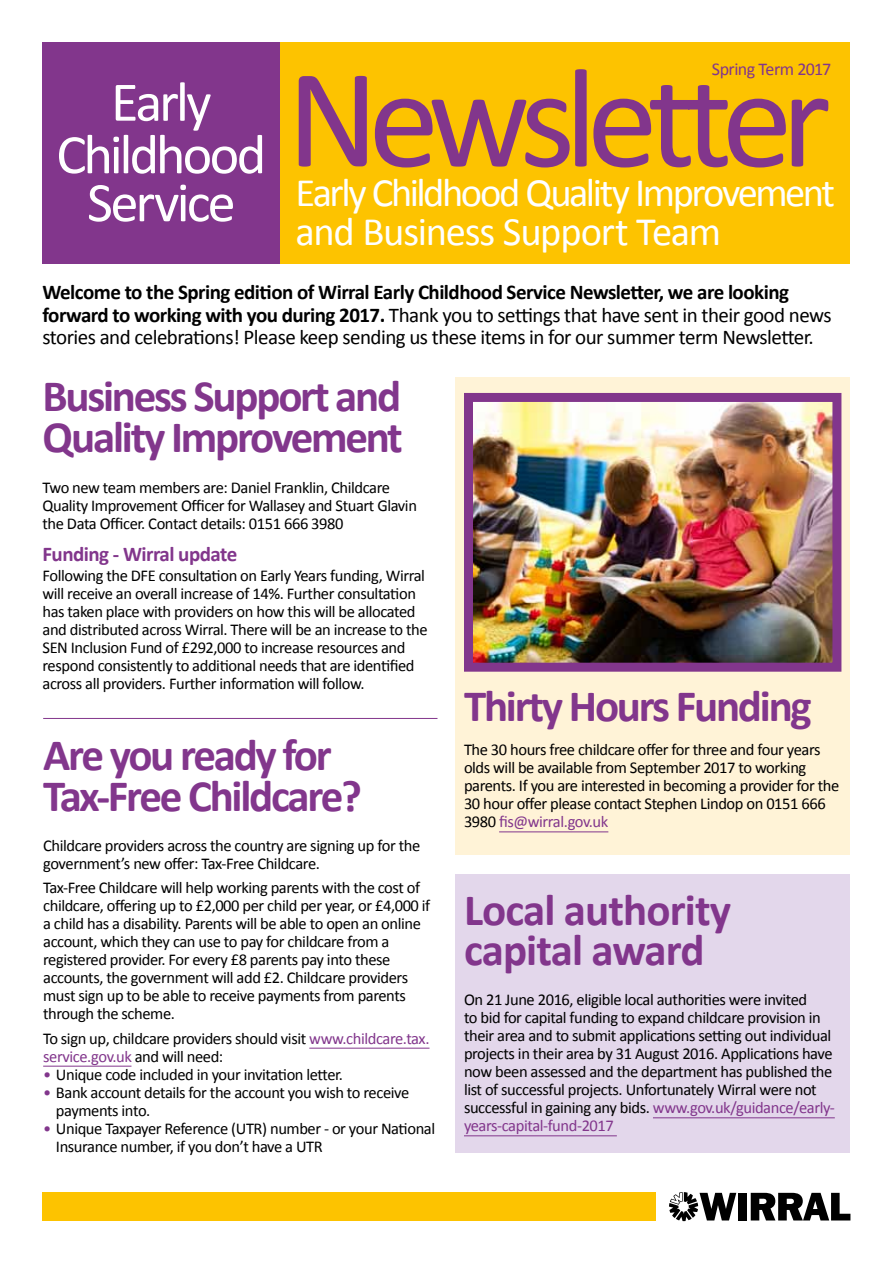
<style>
.page{position:relative;width:893px;height:1263px;background:#fff}
.page>*{position:absolute;margin:0;border:0;box-sizing:border-box;transform-origin:0 0}
.t1{font:56.4px/52.5px "Calibri";letter-spacing:-.055em;color:#fff;text-align:center}
.t2{font:700 45px/40.5px "Calibri";letter-spacing:-.05em;color:#82368c}
.t3{font:700 45px/40.5px "Calibri";letter-spacing:-.02em;color:#82368c}
.t4{font:40.5px/39px "Calibri";letter-spacing:-.06em;color:#fff}
.t5{font:21px/22.5px "Calibri";letter-spacing:-.025em;color:#000}
.t6{font:700 21px "Calibri";letter-spacing:-.025em;color:#82368c}
.t7{font:18px "Calibri";letter-spacing:-.03em;color:#82368c}
.t8{font:16.5px/18px "Calibri";letter-spacing:-.025em;color:#000}
.s1{font-size:56.4px}
.s2{font-weight:700}
.s3{color:#82368c}
</style>
<div class="page">
<div style="left:455px;top:377px;width:395px;height:478px;background:#fff3d7"></div>
<img style="left:474px;top:403px;width:357px;height:259px">
<div style="left:464px;top:393px;width:377px;height:279px;border:9px solid #82368c"></div>
<div style="left:43px;top:43px;width:807px;height:221px;background:#fdc300"></div>
<div style="left:43px;top:43px;width:237px;height:221px;background:#82368c"></div>
<svg style="left:669px;top:1192px;width:67px;height:29px"></svg>
<div style="left:738px;top:1193px;width:9px;height:27px;background:#000"></div>
<svg style="left:751px;top:1193px;width:99px;height:27px"></svg>
<div style="left:43px;top:1192px;width:613px;height:28px;background:#fdc300"></div>
<svg style="left:299px;top:69px;width:529px;height:98px"></svg>
<svg style="left:728px;top:99px;width:58px;height:68px"></svg>
<hr style="left:499px;top:831px;width:109px;height:1px;background:#82368c">
<div style="left:455px;top:874px;width:395px;height:278px;background:#e3d7eb"></div>
<hr style="left:653px;top:1117px;width:182px;height:1px;background:#82368c">
<hr style="left:464px;top:1135px;width:153px;height:1px;background:#82368c">
<hr style="left:43px;top:718px;width:394px;height:1px;background:#82368c">
<hr style="left:309px;top:1048px;width:120px;height:1px;background:#82368c">
<hr style="left:43px;top:1066px;width:88px;height:1px;background:#82368c">
<p class="t7" style="left:712px;top:57px;width:121px">Spring Term 2017</p>
<h1 class="t1" style="left:56px;top:76px;width:211px">Early<br>Childhood</h1>
<h3 class="t4" style="left:296px;top:174px;width:541px;text-indent:-209px"><span class="s1">Service</span> Early Childhood Quality Improvement and Business Support Team</h3>
<p class="t5" style="left:43px;top:281px;width:791px"><span class="s2">Welcome to the Spring edition of Wirral Early Childhood Service Newsletter, we are looking forward to working with you during 2017.</span> Thank you to settings that have sent in their good news stories and celebrations! Please keep sending us these items in for our summer term Newsletter.</p>
<h2 class="t2" style="left:43px;top:376px;width:362px">Business Support and<br>Quality Improvement</h2>
<p class="t8" style="left:43px;top:479px;width:376px">Two new team members are: Daniel Franklin, Childcare<br>Quality Improvement Officer for Wallasey and Stuart Glavin the Data Officer. Contact details: 0151 666 3980</p>
<p class="t6" style="left:43px;top:541px;width:196px">Funding - Wirral update</p>
<p class="t8" style="left:43px;top:567px;width:387px">Following the DFE consultation on Early Years funding, Wirral will receive an overall increase of 14%. Further consultation has taken place with providers on how this will be allocated and distributed across Wirral. There will be an increase to the SEN Inclusion Fund of £292,000 to increase resources and respond consistently to additional needs that are identified across all providers. Further information will follow.</p>
<h2 class="t2" style="left:43px;top:735px;width:320px">Are you ready for<br>Tax-Free Childcare?</h2>
<p class="t8" style="left:43px;top:836px;width:379px">Childcare providers across the country are signing up for the government’s new offer: Tax-Free Childcare.</p>
<p class="t8" style="left:43px;top:879px;width:389px">Tax-Free Childcare will help working parents with the cost of childcare, offering up to £2,000 per child per year, or £4,000 if a child has a disability. Parents will be able to open an online account, which they can use to pay for childcare from a registered provider. For every £8 parents pay into these accounts, the government will add £2. Childcare providers must sign up to be able to receive payments from parents through the scheme.</p>
<p class="t8" style="left:43px;top:1029px;width:388px">To sign up, childcare providers should visit <span class="s3">www.childcare.tax. service.gov.uk</span> and will need:</p>
<p class="t8" style="left:43px;top:1065px;width:301px"><span class="s3">•</span> Unique code included in your invitation letter.</p>
<p class="t8" style="left:56px;top:1083px;width:355px;text-indent:-13px"><span class="s3">•</span> Bank account details for the account you wish to receive payments into.</p>
<p class="t8" style="left:56px;top:1119px;width:381px;text-indent:-13px"><span class="s3">•</span> Unique Taxpayer Reference (UTR) number - or your National<br>Insurance number, if you don’t have a UTR</p>
<h2 class="t2" style="left:464px;top:686px;width:349px">Thirty Hours Funding</h2>
<p class="t8" style="left:464px;top:741px;width:377px">The 30 hours free childcare offer for three and four years olds will be available from September 2017 to working parents. If you are interested in becoming a provider for the 30 hour offer please contact Stephen Lindop on 0151 666<br>3980 <span class="s3">fis@wirral.gov.uk</span></p>
<h2 class="t3" style="left:464px;top:889px;width:269px">Local authority capital award</h2>
<p class="t8" style="left:464px;top:991px;width:372px">On 21 June 2016, eligible local authorities were invited<br>to bid for capital funding to expand childcare provision in their area and to submit applications setting out individual projects in their area by 31 August 2016. Applications have now been assessed and the department has published the list of successful projects. Unfortunately Wirral were not successful in gaining any bids. <span class="s3">www.gov.uk/guidance/early&shy;years-capital-fund-2017</span></p>
</div>
